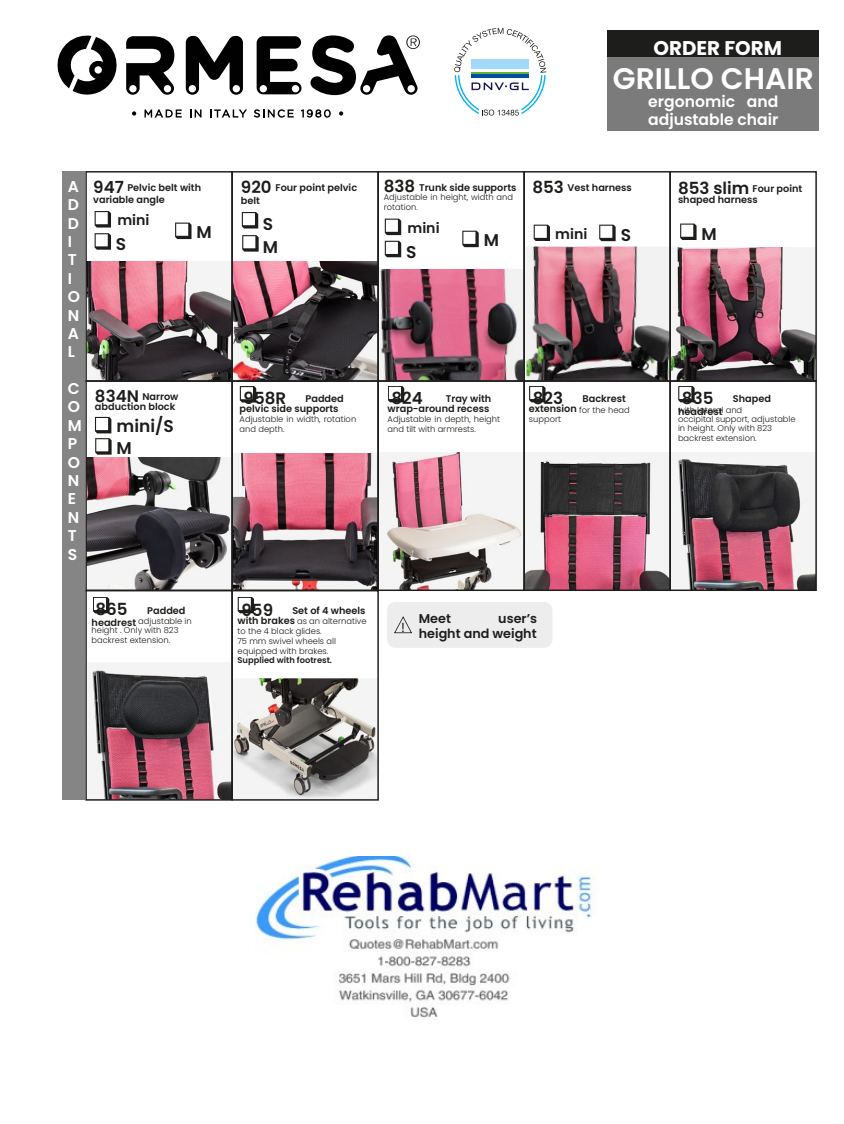
<style>
.page{position:relative;width:844px;height:1124px;background:#fff}
.page>*{position:absolute;margin:0;border:0;box-sizing:border-box;transform-origin:0 0}
.t1{font:600 29.75px "Poppins";color:#fff}
.t2{font:700 19.85px "Poppins";color:#fff}
.t3{font:600 17px/21.4px "Poppins";color:#1d1d1b}
.t4{font:600 16.65px "Poppins";color:#1d1d1b}
.t5{font:600 15.6px/18.4px "Poppins";color:#fff}
.t6{font:600 14.15px "Poppins";color:#1d1d1b}
.t7{font:13.1px "Poppins";color:#1d1d1b}
.t8{font:600 12.75px/15px "Poppins";color:#1d1d1b;text-align:right}
.t9{font:600 9.7px/10.1px "Poppins";color:#1d1d1b;text-align:right}
.t10{font:300 8.35px/9.3px "Poppins";color:#1d1d1b}
.t11{font:600 8.35px "Poppins";color:#1d1d1b}
</style>
<div class="page">
<div style="left:63px;top:171px;width:22px;height:628px;background:#868585"></div>
<svg style="left:144px;top:109px;width:38px;height:8px"></svg>
<svg style="left:190px;top:109px;width:11px;height:8px"></svg>
<svg style="left:210px;top:109px;width:37px;height:8px"></svg>
<svg style="left:254px;top:109px;width:40px;height:9px"></svg>
<svg style="left:301px;top:109px;width:30px;height:9px"></svg>
<svg style="left:132px;top:111px;width:4px;height:5px"></svg>
<svg style="left:339px;top:111px;width:4px;height:5px"></svg>
<svg style="left:57px;top:35px;width:60px;height:60px"></svg>
<svg style="left:126px;top:35px;width:294px;height:60px"></svg>
<div style="left:387px;top:601px;width:165px;height:46px;background:#ededed;border-radius:8px"></div>
<svg style="left:394px;top:616px;width:18px;height:17px"></svg>
<svg style="left:454px;top:28px;width:92px;height:87px"></svg>
<div style="left:607px;top:31px;width:211px;height:99px;background:#7c7b7b"></div>
<div style="left:607px;top:31px;width:211px;height:26px;background:#1d1d1b"></div>
<img style="left:87px;top:457px;width:144px;height:132px">
<img style="left:525px;top:246px;width:289px;height:133px">
<img style="left:379px;top:269px;width:144px;height:110px">
<img style="left:87px;top:261px;width:290px;height:118px">
<img style="left:233px;top:453px;width:581px;height:136px">
<svg style="left:93px;top:597px;width:16px;height:16px"></svg>
<svg style="left:238px;top:597px;width:16px;height:16px"></svg>
<svg style="left:388px;top:386px;width:16px;height:16px"></svg>
<svg style="left:529px;top:386px;width:16px;height:16px"></svg>
<svg style="left:533px;top:224px;width:17px;height:17px"></svg>
<svg style="left:678px;top:386px;width:16px;height:16px"></svg>
<svg style="left:680px;top:223px;width:16px;height:17px"></svg>
<img style="left:233px;top:678px;width:144px;height:120px">
<img style="left:88px;top:663px;width:143px;height:135px">
<svg style="left:240px;top:386px;width:16px;height:16px"></svg>
<div style="left:85px;top:171px;width:148px;height:210px;border:1px solid #1d1d1b"></div>
<div style="left:231px;top:171px;width:148px;height:210px;border:1px solid #1d1d1b"></div>
<div style="left:377px;top:171px;width:148px;height:210px;border:1px solid #1d1d1b"></div>
<div style="left:523px;top:171px;width:147px;height:210px;border:1px solid #1d1d1b"></div>
<div style="left:669px;top:171px;width:147px;height:210px;border:1px solid #1d1d1b"></div>
<div style="left:85px;top:380px;width:148px;height:211px;border:1px solid #1d1d1b"></div>
<div style="left:231px;top:380px;width:148px;height:211px;border:1px solid #1d1d1b"></div>
<div style="left:85px;top:589px;width:148px;height:211px;border:1px solid #1d1d1b"></div>
<div style="left:231px;top:589px;width:148px;height:211px;border:1px solid #1d1d1b"></div>
<div style="left:377px;top:380px;width:148px;height:211px;border:1px solid #1d1d1b"></div>
<div style="left:523px;top:380px;width:147px;height:211px;border:1px solid #1d1d1b"></div>
<div style="left:669px;top:380px;width:147px;height:211px;border:1px solid #1d1d1b"></div>
<svg style="left:95px;top:211px;width:16px;height:16px"></svg>
<svg style="left:95px;top:233px;width:16px;height:17px"></svg>
<svg style="left:175px;top:222px;width:16px;height:17px"></svg>
<svg style="left:385px;top:218px;width:16px;height:17px"></svg>
<svg style="left:385px;top:241px;width:16px;height:16px"></svg>
<svg style="left:462px;top:231px;width:16px;height:16px"></svg>
<svg style="left:242px;top:212px;width:16px;height:16px"></svg>
<svg style="left:242px;top:235px;width:16px;height:16px"></svg>
<svg style="left:599px;top:224px;width:16px;height:17px"></svg>
<svg style="left:95px;top:417px;width:17px;height:37px"></svg>
<img style="left:255px;top:856px;width:340px;height:162px">
<p class="t2" style="left:653px;top:34px;width:130px">ORDER FORM</p>
<p class="t1" style="left:613px;top:58px;width:202px">GRILLO CHAIR</p>
<p class="t5" style="left:648px;top:92px;width:131px">ergonomic and adjustable chair</p>
<p class="t5" style="left:68px;top:177px;width:13px;text-align:justify">A D D I</p>
<p class="t5" style="left:68px;top:251px;width:10px">T</p>
<p class="t5" style="left:68px;top:269px;width:14px">I<br>O<br>N<br>A<br>L</p>
<p class="t5" style="left:68px;top:379px;width:16px">C<br>O<br>M<br>P<br>O<br>N<br>E<br>N<br>T<br>S</p>
<p class="t4" style="left:93px;top:175px;width:32px">947</p>
<p class="t9" style="left:127px;top:183px;width:75px">Pelvic belt with</p>
<p class="t9" style="left:93px;top:194px;width:73px">variable angle</p>
<p class="t4" style="left:241px;top:175px;width:32px">920</p>
<p class="t9" style="left:241px;top:195px;width:21px">belt</p>
<p class="t9" style="left:275px;top:183px;width:83px">Four point pelvic</p>
<p class="t6" style="left:117px;top:210px;width:34px">mini</p>
<p class="t3" style="left:116px;top:233px;width:12px">S</p>
<p class="t3" style="left:196px;top:221px;width:17px">M</p>
<p class="t3" style="left:263px;top:212px;width:17px;line-height:22.9px">S<br>M</p>
<p class="t4" style="left:95px;top:384px;width:45px">834N</p>
<p class="t9" style="left:142px;top:391px;width:37px">Narrow</p>
<p class="t9" style="left:95px;top:402px;width:82px">abduction block</p>
<p class="t3" style="left:117px;top:415px;width:59px">mini/S<br>M</p>
<p class="t4" style="left:243px;top:386px;width:44px">958R</p>
<p class="t9" style="left:305px;top:394px;width:40px">Padded</p>
<p class="t9" style="left:239px;top:404px;width:100px">pelvic side supports</p>
<p class="t10" style="left:239px;top:415px;width:118px">Adjustable in width, rotation and depth.</p>
<p class="t4" style="left:96px;top:597px;width:34px">865</p>
<p class="t9" style="left:92px;top:617px;width:46px">headrest</p>
<p class="t9" style="left:147px;top:605px;width:40px">Padded</p>
<p class="t10" style="left:138px;top:616px;width:55px">adjustable in</p>
<p class="t10" style="left:92px;top:625px;width:88px">height . Only with 823 backrest extension.</p>
<p class="t4" style="left:241px;top:598px;width:33px">959</p>
<p class="t9" style="left:292px;top:605px;width:75px">Set of 4 wheels</p>
<p class="t9" style="left:237px;top:615px;width:59px">with brakes</p>
<p class="t10" style="left:297px;top:616px;width:71px">as an alternative</p>
<p class="t10" style="left:237px;top:626px;width:86px">to the 4 black glides.</p>
<p class="t10" style="left:237px;top:636px;width:100px;line-height:9.8px">75 mm swivel wheels all equipped with brakes.</p>
<p class="t11" style="left:237px;top:654px;width:96px">Supplied with footrest.</p>
<p class="t4" style="left:384px;top:175px;width:33px">838</p>
<p class="t4" style="left:532px;top:175px;width:33px">853</p>
<p class="t9" style="left:419px;top:182px;width:99px">Trunk side supports</p>
<p class="t9" style="left:567px;top:183px;width:66px">Vest harness</p>
<p class="t10" style="left:384px;top:192px;width:131px">Adjustable in height, width and rotation.</p>
<p class="t4" style="left:678px;top:176px;width:73px">853 slim</p>
<p class="t9" style="left:752px;top:184px;width:51px">Four point</p>
<p class="t9" style="left:678px;top:195px;width:81px">shaped harness</p>
<p class="t6" style="left:407px;top:218px;width:34px">mini</p>
<p class="t3" style="left:406px;top:241px;width:12px">S</p>
<p class="t6" style="left:555px;top:224px;width:34px">mini</p>
<p class="t3" style="left:483px;top:229px;width:17px">M</p>
<p class="t3" style="left:620px;top:224px;width:12px">S</p>
<p class="t3" style="left:701px;top:223px;width:17px">M</p>
<p class="t4" style="left:391px;top:386px;width:33px">824</p>
<p class="t9" style="left:387px;top:393px;width:105px">Tray with wrap-around recess</p>
<p class="t10" style="left:387px;top:414px;width:114px">Adjustable in depth, height and tilt with armrests.</p>
<p class="t4" style="left:533px;top:386px;width:32px">823</p>
<p class="t4" style="left:682px;top:386px;width:33px">835</p>
<p class="t9" style="left:678px;top:406px;width:46px">headrest</p>
<p class="t9" style="left:582px;top:393px;width:45px">Backrest</p>
<p class="t9" style="left:733px;top:394px;width:40px">Shaped</p>
<p class="t9" style="left:529px;top:404px;width:50px">extension</p>
<p class="t10" style="left:579px;top:405px;width:52px">for the head</p>
<p class="t10" style="left:678px;top:405px;width:66px">with lateral and</p>
<p class="t10" style="left:678px;top:414px;width:119px">occipital support, adjustable in height. Only with 823 backrest extension.</p>
<p class="t10" style="left:529px;top:415px;width:34px">support</p>
<p class="t7" style="left:401px;top:618px;width:5px">!</p>
<p class="t8" style="left:419px;top:611px;width:34px">Meet</p>
<p class="t8" style="left:419px;top:611px;width:120px">user’s<br>height and weight</p>
</div>
